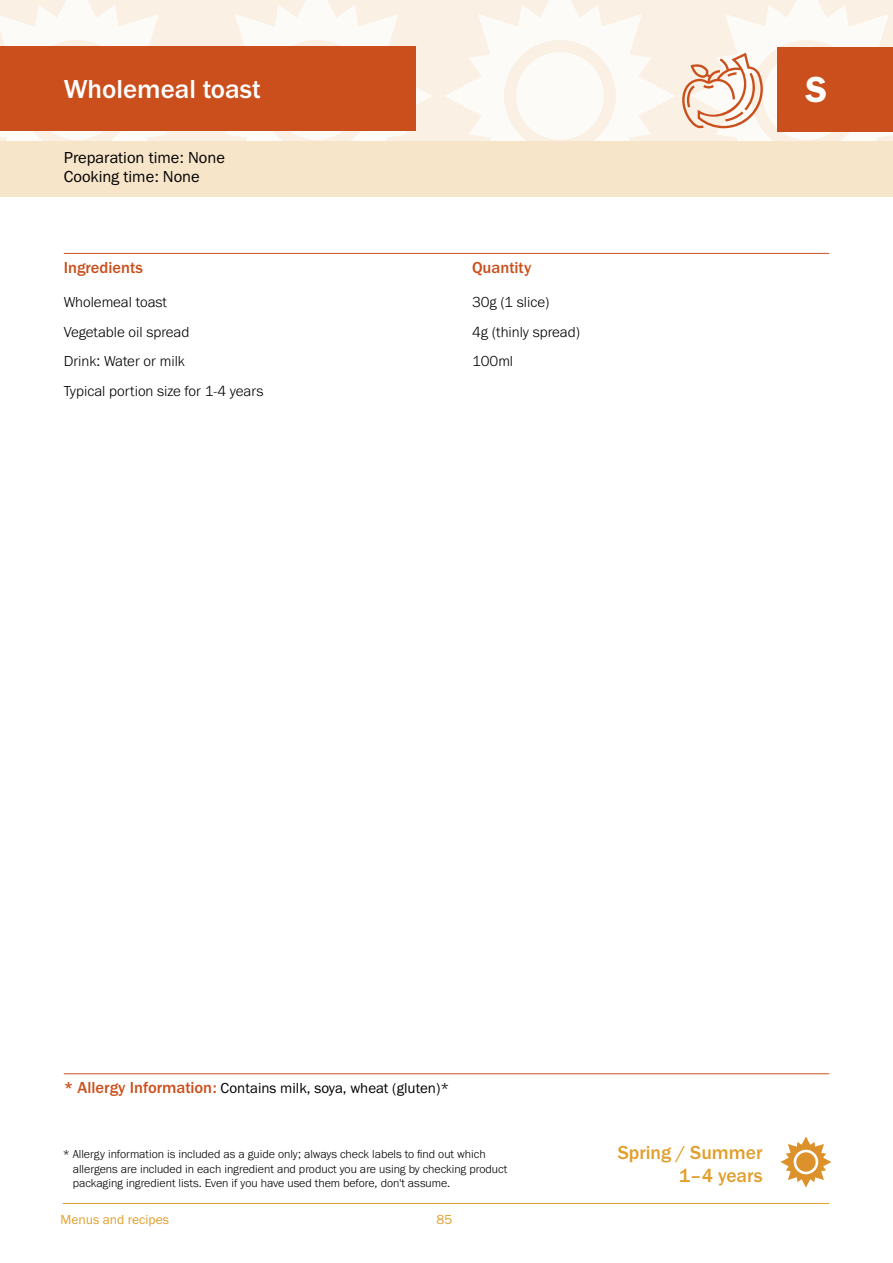
<style>
.page{position:relative;width:893px;height:1263px;background:#fff}
.page>*{position:absolute;margin:0;border:0;box-sizing:border-box;transform-origin:0 0}
.Tabs_text{font:37.5px "Franklin Gothic URW Dem";color:#fff}
.t1{font:500 27px "Franklin Gothic URW";color:#fff}
.Sprint_Summer_text_a{font:500 19.5px "Franklin Gothic URW";color:#e19f2c}
.Prep_time___cook_tim{font:16.5px "Franklin Gothic URW Boo";color:#000}
.H5___Ingredients___M{font:500 16.5px "Franklin Gothic URW";color:#ca4f1c}
.recipe_list{font:300 15px "Franklin Gothic URW";color:#000}
.Serving_suggetsions{font:15px "Franklin Gothic URW Boo";color:#000}
.t2{font:13.5px "Franklin Gothic URW Boo";color:#e19f2c}
.Footnote{font:300 12px/14.4px "Franklin Gothic URW";color:#000}
.s1{font-family:"Franklin Gothic URW";font-weight:500;font-size:16.5px;color:#ca4f1c}
</style>
<div class="page">
<hr style="left:63px;top:1203px;width:766px;height:1px;background:#e19f2c">
<hr style="left:64px;top:253px;width:408px;height:1px;background:#ca4f1c">
<hr style="left:472px;top:253px;width:357px;height:1px;background:#ca4f1c">
<svg style="left:780px;top:1136px;width:51px;height:51px"></svg>
<div style="left:796px;top:1152px;width:20px;height:20px;background:#dc912b;border-radius:50%"></div>
<svg style="left:0;top:0;width:193px;height:141px"></svg>
<div style="left:33px;top:52px;width:88px;height:88px;background:#fdfbf8;border-radius:50%"></div>
<svg style="left:201px;top:0;width:232px;height:141px;fill:#faf0e3"></svg>
<div style="left:273px;top:52px;width:87px;height:88px;background:#fdfbf8;border-radius:50%"></div>
<svg style="left:444px;top:0;width:232px;height:141px;fill:#faf0e3"></svg>
<div style="left:516px;top:52px;width:88px;height:88px;background:#fdfbf8;border-radius:50%"></div>
<div style="left:0;top:47px;width:415px;height:84px;background:#ca4f1c"></div>
<svg style="left:682px;top:0;width:211px;height:141px"></svg>
<div style="left:0;top:141px;width:893px;height:56px;background:#f7e5ca"></div>
<hr style="left:64px;top:1073px;width:765px;height:1px;background:#ca4f1c">
<h2 class="t1" style="left:64px;top:72px;width:199px">Wholemeal toast</h2>
<p class="Tabs_text" style="left:805px;top:66px;width:23px">S</p>
<p class="Prep_time___cook_tim" style="left:64px;top:147px;width:163px">Preparation time: None</p>
<p class="Prep_time___cook_tim" style="left:64px;top:167px;width:138px">Cooking time: None</p>
<h5 class="H5___Ingredients___M" style="left:64px;top:257px;width:81px">Ingredients</h5>
<h5 class="H5___Ingredients___M" style="left:472px;top:257px;width:61px">Quantity</h5>
<p class="recipe_list" style="left:64px;top:293px;width:105px">Wholemeal toast</p>
<p class="recipe_list" style="left:472px;top:293px;width:79px">30g (1 slice)</p>
<p class="recipe_list" style="left:64px;top:322px;width:127px">Vegetable oil spread</p>
<p class="recipe_list" style="left:472px;top:322px;width:110px">4g (thinly spread)</p>
<p class="recipe_list" style="left:64px;top:352px;width:123px">Drink: Water or milk</p>
<p class="recipe_list" style="left:472px;top:352px;width:43px">100ml</p>
<p class="recipe_list" style="left:64px;top:382px;width:201px">Typical portion size for 1-4 years</p>
<p class="Serving_suggetsions" style="left:64px;top:1079px;width:387px"><span class="s1">* Allergy Information:</span> Contains milk, soya, wheat (gluten)*</p>
<p class="Footnote" style="left:73px;top:1147px;width:436px;text-indent:-10px">* Allergy information is included as a guide only; always check labels to find out which allergens are included in each ingredient and product you are using by checking product packaging ingredient lists. Even if you have used them before, don't assume.</p>
<p class="t2" style="left:61px;top:1211px;width:110px">Menus and recipes</p>
<p class="t2" style="left:436px;top:1211px;width:17px">85</p>
<p class="Sprint_Summer_text_a" style="left:618px;top:1140px;width:146px">Spring / Summer</p>
<p class="Sprint_Summer_text_a" style="left:679px;top:1163px;width:85px">1–4 years</p>
</div>
